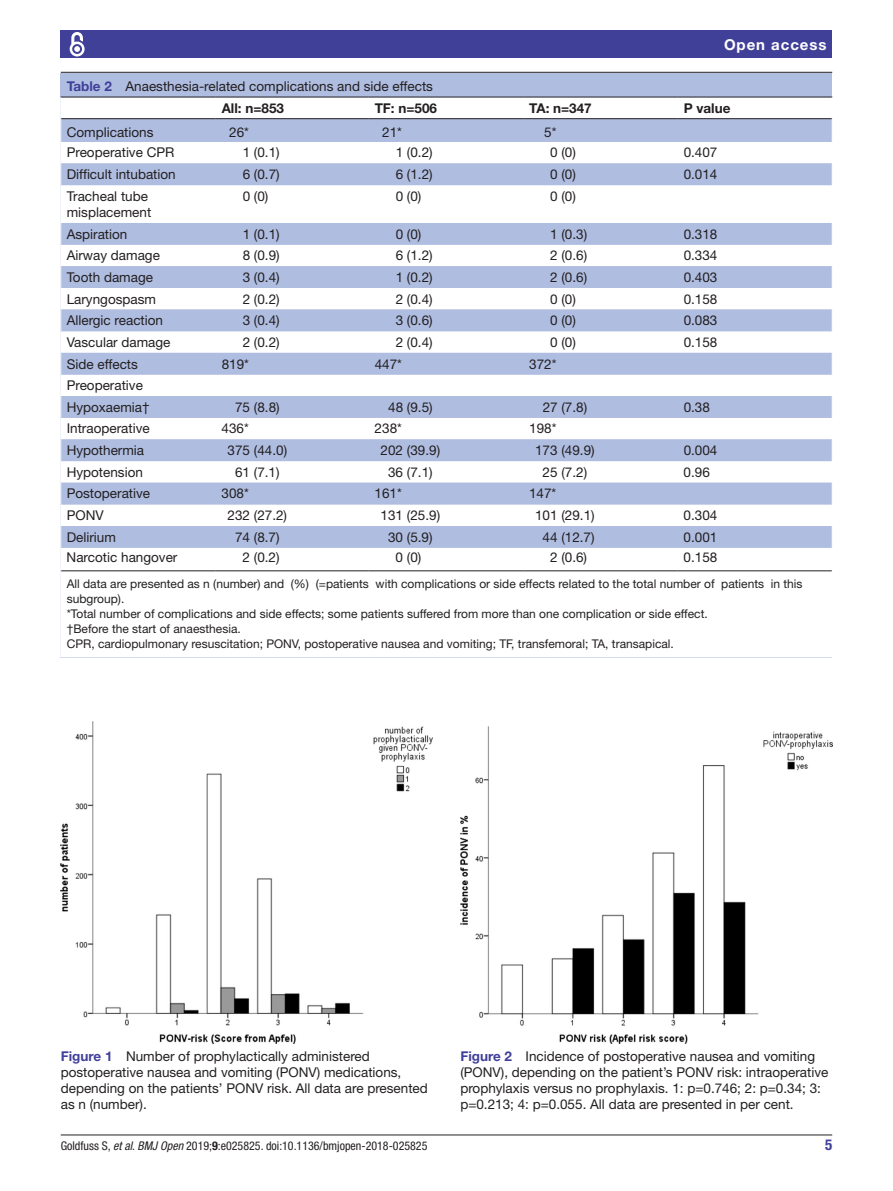
<style>
.page{position:relative;width:893px;height:1191px;background:#fff}
.page>*{position:absolute;margin:0;border:0;box-sizing:border-box;transform-origin:0 0}
.t1{font:700 15px "Helvetica Neue LT Std";letter-spacing:.065em;color:#fff}
.t2{font:700 condensed 15px "Helvetica Neue LT Std";color:#414099}
.t3{font:13.5px/16.2px "Helvetica Neue LT Std";color:#231f20}
.t4{font:700 13.5px "Helvetica Neue LT Std";color:#231f20}
.t5{font:12px/15px "Helvetica Neue LT Std";color:#231f20}
.t6{font:condensed 12px "Helvetica Neue LT Std";color:#231f20}
.s1{font-weight:700;color:#414099}
.s2{font-weight:700}
.s3{font-style:italic}
</style>
<div class="page">
<hr style="left:61px;top:1134px;width:771px;height:1px;background:#231f20">
<div style="left:61px;top:31px;width:771px;height:27px;background:#414099"></div>
<svg style="left:69px;top:32px;width:16px;height:25px"></svg>
<div style="left:61px;top:73px;width:771px;height:584px;background:#afbde1"></div>
<hr style="left:61px;top:72px;width:771px;height:1px;background:#231f20">
<div style="left:61px;top:98px;width:771px;height:559px;background:#fff"></div>
<svg style="left:61px;top:119px;width:771px;height:428px"></svg>
<hr style="left:61px;top:97px;width:155px;height:1px;background:#231f20">
<hr style="left:61px;top:118px;width:155px;height:1px;background:#231f20">
<hr style="left:216px;top:97px;width:153px;height:1px;background:#231f20">
<hr style="left:216px;top:118px;width:153px;height:1px;background:#231f20">
<hr style="left:369px;top:97px;width:154px;height:1px;background:#231f20">
<hr style="left:369px;top:118px;width:154px;height:1px;background:#231f20">
<hr style="left:523px;top:97px;width:155px;height:1px;background:#231f20">
<hr style="left:523px;top:118px;width:155px;height:1px;background:#231f20">
<hr style="left:678px;top:97px;width:154px;height:1px;background:#231f20">
<hr style="left:678px;top:118px;width:154px;height:1px;background:#231f20">
<hr style="left:216px;top:570px;width:153px;height:1px;background:#231f20">
<hr style="left:369px;top:570px;width:154px;height:1px;background:#231f20">
<hr style="left:523px;top:570px;width:155px;height:1px;background:#231f20">
<hr style="left:678px;top:570px;width:154px;height:1px;background:#231f20">
<hr style="left:61px;top:570px;width:155px;height:1px;background:#231f20">
<svg style="left:60px;top:97px;width:1px;height:88px"></svg>
<svg style="left:60px;top:223px;width:1px;height:348px"></svg>
<hr style="left:67px;top:602px;width:765px;height:2px;background:#fff">
<hr style="left:67px;top:617px;width:765px;height:2px;background:#fff">
<hr style="left:67px;top:632px;width:765px;height:2px;background:#fff">
<hr style="left:67px;top:647px;width:765px;height:2px;background:#fff">
<img style="left:61px;top:721px;width:372px;height:322px">
<img style="left:460px;top:726px;width:372px;height:317px">
<p class="t1" style="left:724px;top:35px;width:104px">Open access</p>
<p class="t3" style="left:67px;top:75px;width:368px;line-height:22px;text-align:center"><span class="s1">Table 2</span> Anaesthesia-related complications and side effects<br><span class="s2">All: n=853</span></p>
<p class="t4" style="left:375px;top:99px;width:64px">TF: n=506</p>
<p class="t4" style="left:529px;top:99px;width:64px">TA: n=347</p>
<p class="t4" style="left:684px;top:99px;width:48px">P value</p>
<p class="t3" style="left:67px;top:124px;width:88px">Complications</p>
<p class="t3" style="left:229px;top:124px;width:21px">26*</p>
<p class="t3" style="left:382px;top:124px;width:21px">21*</p>
<p class="t3" style="left:544px;top:124px;width:14px">5*</p>
<p class="t3" style="left:67px;top:144px;width:109px">Preoperative CPR</p>
<p class="t3" style="left:243px;top:144px;width:39px">1 (0.1)</p>
<p class="t3" style="left:396px;top:144px;width:39px">1 (0.2)</p>
<p class="t3" style="left:550px;top:144px;width:27px">0 (0)</p>
<p class="t3" style="left:684px;top:144px;width:35px">0.407</p>
<p class="t3" style="left:67px;top:166px;width:111px">Difficult intubation</p>
<p class="t3" style="left:243px;top:166px;width:39px">6 (0.7)</p>
<p class="t3" style="left:396px;top:166px;width:39px">6 (1.2)</p>
<p class="t3" style="left:550px;top:166px;width:27px">0 (0)</p>
<p class="t3" style="left:684px;top:166px;width:35px">0.014</p>
<p class="t3" style="left:67px;top:188px;width:86px">Tracheal tube misplacement</p>
<p class="t3" style="left:243px;top:188px;width:27px">0 (0)</p>
<p class="t3" style="left:396px;top:188px;width:27px">0 (0)</p>
<p class="t3" style="left:550px;top:188px;width:27px">0 (0)</p>
<p class="t3" style="left:67px;top:225px;width:62px">Aspiration</p>
<p class="t3" style="left:243px;top:225px;width:39px">1 (0.1)</p>
<p class="t3" style="left:396px;top:225px;width:27px">0 (0)</p>
<p class="t3" style="left:550px;top:225px;width:39px">1 (0.3)</p>
<p class="t3" style="left:684px;top:225px;width:35px">0.318</p>
<p class="t3" style="left:67px;top:247px;width:95px">Airway damage</p>
<p class="t3" style="left:243px;top:247px;width:39px">8 (0.9)</p>
<p class="t3" style="left:396px;top:247px;width:39px">6 (1.2)</p>
<p class="t3" style="left:550px;top:247px;width:39px">2 (0.6)</p>
<p class="t3" style="left:684px;top:247px;width:35px">0.334</p>
<p class="t3" style="left:67px;top:269px;width:88px">Tooth damage</p>
<p class="t3" style="left:243px;top:269px;width:39px">3 (0.4)</p>
<p class="t3" style="left:396px;top:269px;width:39px">1 (0.2)</p>
<p class="t3" style="left:550px;top:269px;width:39px">2 (0.6)</p>
<p class="t3" style="left:684px;top:269px;width:35px">0.403</p>
<p class="t3" style="left:67px;top:290px;width:91px">Laryngospasm</p>
<p class="t3" style="left:243px;top:290px;width:39px">2 (0.2)</p>
<p class="t3" style="left:396px;top:290px;width:39px">2 (0.4)</p>
<p class="t3" style="left:550px;top:290px;width:27px">0 (0)</p>
<p class="t3" style="left:684px;top:290px;width:35px">0.158</p>
<p class="t3" style="left:67px;top:312px;width:98px">Allergic reaction</p>
<p class="t3" style="left:243px;top:312px;width:39px">3 (0.4)</p>
<p class="t3" style="left:396px;top:312px;width:39px">3 (0.6)</p>
<p class="t3" style="left:550px;top:312px;width:27px">0 (0)</p>
<p class="t3" style="left:684px;top:312px;width:35px">0.083</p>
<p class="t3" style="left:67px;top:334px;width:105px">Vascular damage</p>
<p class="t3" style="left:243px;top:334px;width:39px">2 (0.2)</p>
<p class="t3" style="left:396px;top:334px;width:39px">2 (0.4)</p>
<p class="t3" style="left:550px;top:334px;width:27px">0 (0)</p>
<p class="t3" style="left:684px;top:334px;width:35px">0.158</p>
<p class="t3" style="left:67px;top:355px;width:73px">Side effects</p>
<p class="t3" style="left:222px;top:355px;width:29px">819*</p>
<p class="t3" style="left:375px;top:355px;width:29px">447*</p>
<p class="t3" style="left:529px;top:355px;width:29px">372*</p>
<p class="t3" style="left:67px;top:374px;width:85px;line-height:21.6px">Preoperative<br>Hypoxaemia†</p>
<p class="t3" style="left:235px;top:399px;width:46px">75 (8.8)</p>
<p class="t3" style="left:388px;top:399px;width:46px">48 (9.5)</p>
<p class="t3" style="left:543px;top:399px;width:46px">27 (7.8)</p>
<p class="t3" style="left:684px;top:399px;width:28px">0.38</p>
<p class="t3" style="left:67px;top:420px;width:84px">Intraoperative</p>
<p class="t3" style="left:222px;top:420px;width:29px">436*</p>
<p class="t3" style="left:375px;top:420px;width:29px">238*</p>
<p class="t3" style="left:529px;top:420px;width:29px">198*</p>
<p class="t3" style="left:67px;top:442px;width:79px">Hypothermia</p>
<p class="t3" style="left:228px;top:442px;width:61px">375 (44.0)</p>
<p class="t3" style="left:381px;top:442px;width:61px">202 (39.9)</p>
<p class="t3" style="left:535px;top:442px;width:61px">173 (49.9)</p>
<p class="t3" style="left:684px;top:442px;width:35px">0.004</p>
<p class="t3" style="left:67px;top:464px;width:78px">Hypotension</p>
<p class="t3" style="left:235px;top:464px;width:46px">61 (7.1)</p>
<p class="t3" style="left:388px;top:464px;width:46px">36 (7.1)</p>
<p class="t3" style="left:543px;top:464px;width:46px">25 (7.2)</p>
<p class="t3" style="left:684px;top:464px;width:28px">0.96</p>
<p class="t3" style="left:67px;top:485px;width:85px">Postoperative</p>
<p class="t3" style="left:222px;top:485px;width:29px">308*</p>
<p class="t3" style="left:375px;top:485px;width:29px">161*</p>
<p class="t3" style="left:529px;top:485px;width:29px">147*</p>
<p class="t3" style="left:67px;top:507px;width:39px">PONV</p>
<p class="t3" style="left:228px;top:507px;width:61px">232 (27.2)</p>
<p class="t3" style="left:381px;top:507px;width:61px">131 (25.9)</p>
<p class="t3" style="left:535px;top:507px;width:61px">101 (29.1)</p>
<p class="t3" style="left:684px;top:507px;width:35px">0.304</p>
<p class="t3" style="left:67px;top:528px;width:51px">Delirium</p>
<p class="t3" style="left:235px;top:528px;width:46px">74 (8.7)</p>
<p class="t3" style="left:388px;top:528px;width:46px">30 (5.9)</p>
<p class="t3" style="left:543px;top:528px;width:54px">44 (12.7)</p>
<p class="t3" style="left:684px;top:528px;width:35px">0.001</p>
<p class="t3" style="left:67px;top:549px;width:112px">Narcotic hangover</p>
<p class="t3" style="left:243px;top:549px;width:39px">2 (0.2)</p>
<p class="t3" style="left:396px;top:549px;width:27px">0 (0)</p>
<p class="t3" style="left:550px;top:549px;width:39px">2 (0.6)</p>
<p class="t3" style="left:684px;top:549px;width:35px">0.158</p>
<p class="t5" style="left:67px;top:576px;width:737px">All data are presented as n (number) and (%) (=patients with complications or side effects related to the total number of patients in this subgroup).<br>*Total number of complications and side effects; some patients suffered from more than one complication or side effect.<br>†Before the start of anaesthesia.<br>CPR, cardiopulmonary resuscitation; PONV, postoperative nausea and vomiting; TF, transfemoral; TA, transapical.</p>
<p class="t3" style="left:61px;top:1047px;width:369px"><span class="s1">Figure 1</span> Number of prophylactically administered postoperative nausea and vomiting (PONV) medications, depending on the patients’ PONV risk. All data are presented as n (number).</p>
<p class="t3" style="left:460px;top:1047px;width:370px"><span class="s1">Figure 2</span> Incidence of postoperative nausea and vomiting (PONV), depending on the patient’s PONV risk: intraoperative prophylaxis versus no prophylaxis. 1: p=0.746; 2: p=0.34; 3: p=0.213; 4: p=0.055. All data are presented in per cent.</p>
<p class="t6" style="left:61px;top:1138px;width:368px">Goldfuss S, <span class="s3">et al</span>. <span class="s3">BMJ Open</span> 2019;<span class="s2">9</span>:e025825. doi:10.1136/bmjopen-2018-025825</p>
<p class="t2" style="left:825px;top:1135px;width:9px">5</p>
</div>
